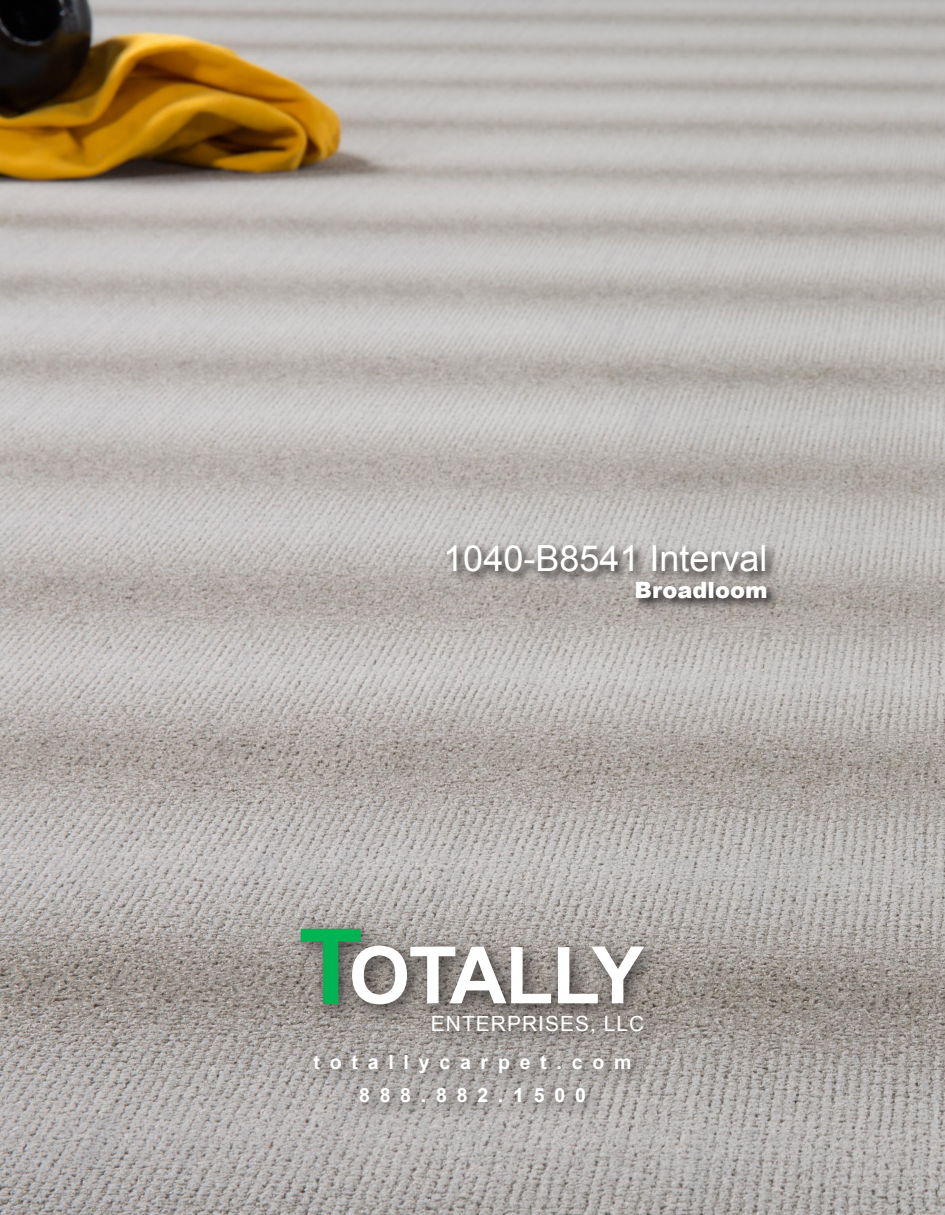
<style>
.page{position:relative;width:945px;height:1215px;background:#fff}
.page>*{position:absolute;margin:0;border:0;box-sizing:border-box;transform-origin:0 0}
.t1{font:36px "Arial";color:#fff}
.t2{font:900 22.5px "Arial";color:#fff}
.t3{font:20.85px "Arial";letter-spacing:.05em;color:#fff}
.t4{font:700 19.5px "Arial";letter-spacing:.5em;color:#fff}
</style>
<div class="page">
<img style="left:0;top:0;width:945px;height:1215px">
<div style="left:291px;top:918px;width:371px;height:203px;background:#231f20;opacity:.75"></div>
<svg style="left:301px;top:929px;width:343px;height:75px"></svg>
<svg style="left:444px;top:542px;width:336px;height:70px;background:#9e9996"></svg>
<p class="t1" style="left:443px;top:534px;width:326px">1040-B8541 Interval</p>
<p class="t2" style="left:635px;top:574px;width:134px">Broadloom</p>
<p class="t3" style="left:431px;top:1010px;width:215px">ENTERPRISES, LLC</p>
<p class="t4" style="left:314px;top:1048px;width:319px">totallycarpet.com</p>
<p class="t4" style="left:359px;top:1081px;width:228px">888.882.1500</p>
</div>
